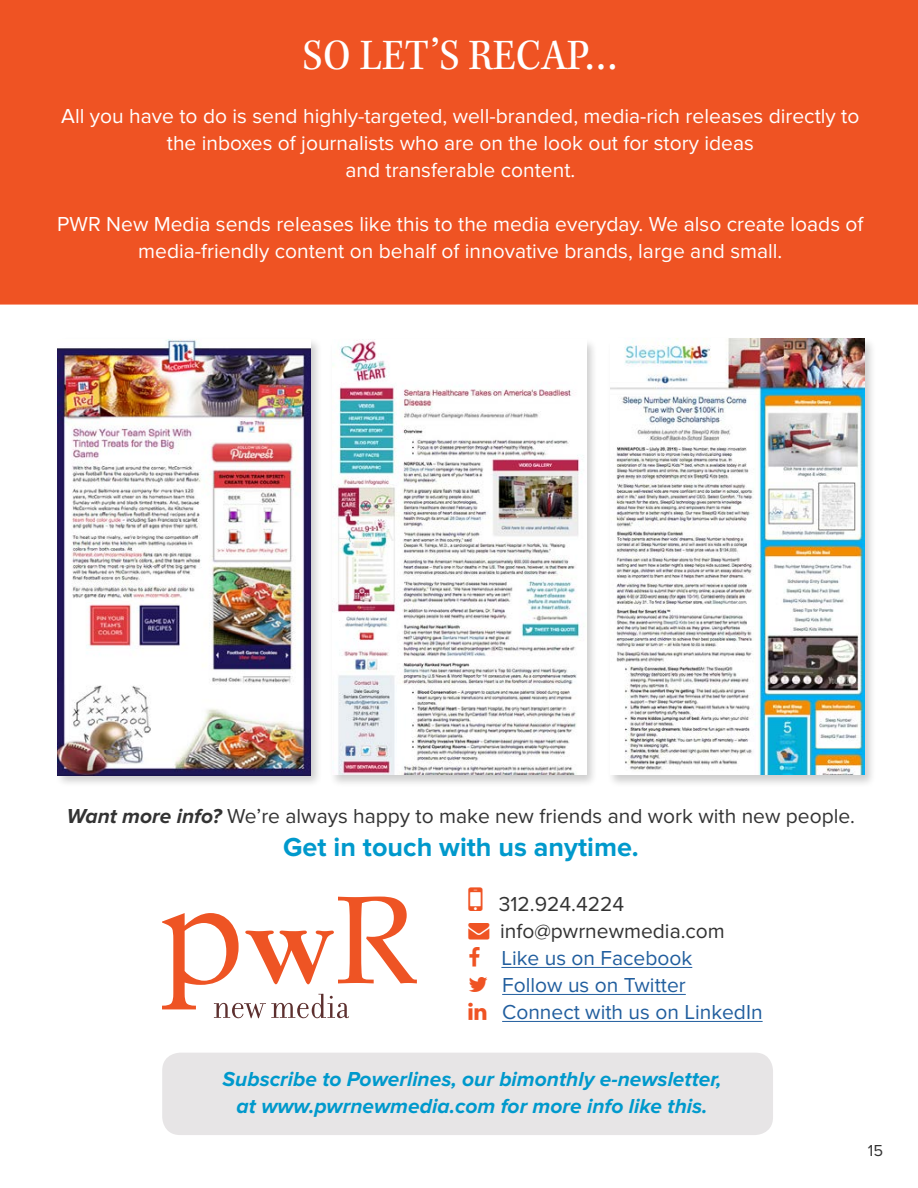
<style>
.page{position:relative;width:918px;height:1188px;background:#fff}
.page>*{position:absolute;margin:0;border:0;box-sizing:border-box;transform-origin:0 0}
.t1{font:45px "Kepler Std Scn";letter-spacing:-.005em;color:#fff}
.t2{font:700 27px "Proxima Nova";color:#09c}
.t3{font:21px/27px "Proxima Nova";color:#fff;text-align:center}
.t4{font:italic 700 21px/27px "Proxima Nova";color:#09c;text-align:center}
.t5{font:21px "Proxima Nova";color:#333}
.t6{font:21px/27px "Proxima Nova";color:#215e9e}
.t7{font:16.5px "Proxima Nova";color:#333}
.s1{font-weight:700;font-style:italic}
.s2{color:#ef5323}
.s3{color:#333}
</style>
<div class="page">
<div style="left:162px;top:1053px;width:611px;height:82px;background:#e7e5e6;border-radius:18px"></div>
<div style="left:0;top:0;width:918px;height:305px;background:#ef5323"></div>
<svg style="left:162px;top:897px;width:255px;height:121px"></svg>
<hr style="left:501px;top:967px;width:191px;height:1px;background:#215e9e">
<hr style="left:502px;top:994px;width:184px;height:1px;background:#215e9e">
<hr style="left:502px;top:1021px;width:261px;height:1px;background:#215e9e">
<div style="left:55px;top:338px;width:267px;height:450px;background:#000;opacity:.2"></div>
<img style="left:58px;top:340px;width:252px;height:436px">
<div style="left:329px;top:338px;width:269px;height:450px;background:#000;opacity:.2"></div>
<img style="left:332px;top:340px;width:254px;height:435px">
<div style="left:607px;top:337px;width:269px;height:451px;background:#000;opacity:.2"></div>
<img style="left:610px;top:339px;width:254px;height:436px">
<h1 class="t1" style="left:303px;top:30px;width:317px">SO LET’S RECAP…</h1>
<p class="t3" style="left:61px;top:103px;width:800px">All you have to do is send highly-targeted, well-branded, media-rich releases directly to the inboxes of journalists who are on the look out for story ideas<br>and transferable content.</p>
<p class="t3" style="left:57px;top:211px;width:808px">PWR New Media sends releases like this to the media everyday. We also create loads of media-friendly content on behalf of innovative brands, large and small.</p>
<p class="t5" style="left:67px;top:804px;width:790px"><span class="s1">Want more info?</span> We’re always happy to make new friends and work with new people.</p>
<p class="t2" style="left:283px;top:831px;width:357px">Get in touch with us anytime.</p>
<p class="t5" style="left:499px;top:892px;width:127px">312.924.4224</p>
<p class="t6" style="left:501px;top:917px;width:263px;text-indent:-33px"><span class="s2">→</span> <span class="s3">info@pwrnewmedia.com<br></span>Like us on Facebook<br>Follow us on Twitter<br>Connect with us on LinkedIn</p>
<p class="t4" style="left:223px;top:1066px;width:500px">Subscribe to Powerlines, our bimonthly e-newsletter, at www.pwrnewmedia.com for more info like this.</p>
<p class="t7" style="left:868px;top:1141px;width:17px">15</p>
</div>
